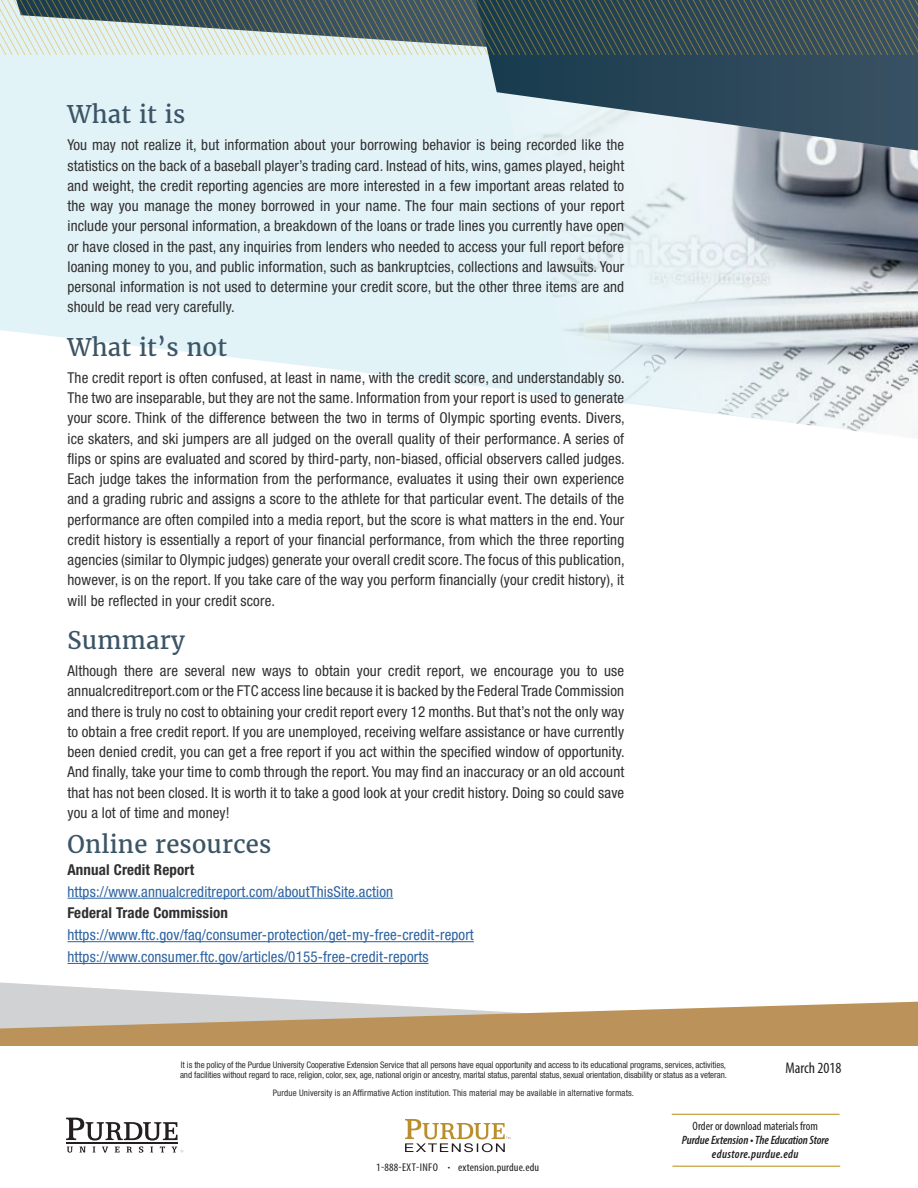
<style>
.page{position:relative;width:918px;height:1188px;background:#fff}
.page>*{position:absolute;margin:0;border:0;box-sizing:border-box;transform-origin:0 0}
.Body_text{font:24px "Merriweather";letter-spacing:.01em;color:#3b5566}
.t1{font:condensed 15.6px "Myriad Pro";color:#231f20}
.Body_text-2{font:condensed 15px/20.2px "Helvetica Neue LT Std";letter-spacing:.01em;color:#312f30;text-align:justify}
.Body_text-3{font:condensed 15px "Helvetica Neue LT Std";letter-spacing:.01em;color:#2b62a1}
.Body_text-4{font:700 condensed 15px "Helvetica Neue LT Std";letter-spacing:.01em;color:#312f30}
.t2{font:italic 600 condensed 12.15px/13.8px "Myriad Pro";color:#231f20;text-align:center}
.t3{font:condensed 12.15px "Myriad Pro";color:#231f20}
.t4{font:condensed 11.25px "Myriad Pro";letter-spacing:.01em;color:#231f20;scale:1.04 1}
.t5{font:condensed 9px/10.5px "Helvetica Neue LT Std";letter-spacing:-.01em;color:#312f30}
.t6{font:condensed 9px "Helvetica Neue LT Std";letter-spacing:.01em;color:#312f30}
.s1{font-size:9px}
</style>
<div class="page">
<svg style="left:0;top:55px;width:498px;height:334px;background:#e4f4f8"></svg>
<img style="left:498px;top:151px;width:420px;height:286px">
<svg style="left:476px;top:55px;width:442px;height:96px;background:#677e8b"></svg>
<svg style="left:0;top:0;width:918px;height:55px;background:#647778"></svg>
<hr style="left:672px;top:1166px;width:168px;height:1px;background:#bb8c07">
<hr style="left:672px;top:1114px;width:168px;height:1px;background:#bb8c07">
<svg style="left:66px;top:1118px;width:117px;height:35px"></svg>
<svg style="left:405px;top:1119px;width:105px;height:33px"></svg>
<svg style="left:0;top:982px;width:918px;height:64px"></svg>
<hr style="left:68px;top:898px;width:325px;height:1px;background:#2b62a1">
<hr style="left:68px;top:941px;width:406px;height:1px;background:#2b62a1">
<hr style="left:68px;top:963px;width:361px;height:1px;background:#2b62a1">
<p class="Body_text" style="left:68px;top:99px;width:119px">What it is</p>
<p class="Body_text-2" style="left:68px;top:135px;width:558px">You may not realize it, but information about your borrowing behavior is being recorded like the statistics on the back of a baseball player’s trading card. Instead of hits, wins, games played, height and weight, the credit reporting agencies are more interested in a few important areas related to the way you manage the money borrowed in your name. The four main sections of your report include your personal information, a breakdown of the loans or trade lines you currently have open or have closed in the past, any inquiries from lenders who needed to access your full report before loaning money to you, and public information, such as bankruptcies, collections and lawsuits. Your personal information is not used to determine your credit score, but the other three items are and should be read very carefully.</p>
<p class="Body_text" style="left:68px;top:331px;width:161px">What it’s not</p>
<p class="Body_text-2" style="left:68px;top:367px;width:559px">The credit report is often confused, at least in name, with the credit score, and understandably so.<br>The two are inseparable, but they are not the same. Information from your report is used to generate your score. Think of the difference between the two in terms of Olympic sporting events. Divers, ice skaters, and ski jumpers are all judged on the overall quality of their performance. A series of flips or spins are evaluated and scored by third-party, non-biased, official observers called judges.<br>Each judge takes the information from the performance, evaluates it using their own experience and a grading rubric and assigns a score to the athlete for that particular event. The details of the performance are often compiled into a media report, but the score is what matters in the end. Your credit history is essentially a report of your financial performance, from which the three reporting agencies (similar to Olympic judges) generate your overall credit score. The focus of this publication, however, is on the report. If you take care of the way you perform financially (your credit history), it will be reflected in your credit score.</p>
<p class="Body_text" style="left:68px;top:624px;width:119px">Summary</p>
<p class="Body_text-2" style="left:68px;top:661px;width:559px">Although there are several new ways to obtain your credit report, we encourage you to use annualcreditreport.com or the FTC access line because it is backed by the Federal Trade Commission and there is truly no cost to obtaining your credit report every 12 months. But that’s not the only way to obtain a free credit report. If you are unemployed, receiving welfare assistance or have currently been denied credit, you can get a free report if you act within the specified window of opportunity.<br>And finally, take your time to comb through the report. You may find an inaccuracy or an old account that has not been closed. It is worth it to take a good look at your credit history. Doing so could save you a lot of time and money!</p>
<p class="Body_text" style="left:68px;top:828px;width:205px">Online resources</p>
<p class="Body_text-4" style="left:68px;top:861px;width:128px">Annual Credit Report</p>
<p class="Body_text-3" style="left:68px;top:883px;width:327px">https://www.annualcreditreport.com/aboutThisSite.action</p>
<p class="Body_text-4" style="left:68px;top:904px;width:162px">Federal Trade Commission</p>
<p class="Body_text-3" style="left:68px;top:926px;width:408px">https://www.ftc.gov/faq/consumer-protection/get-my-free-credit-report</p>
<p class="Body_text-3" style="left:68px;top:948px;width:363px">https://www.consumer.ftc.gov/articles/0155-free-credit-reports</p>
<p class="t5" style="left:180px;top:1059px;width:548px">It is the policy of the Purdue University Cooperative Extension Service that all persons have equal opportunity and access to its educational programs, services, activities, and facilities without regard to race, religion, color, sex, age, national origin or ancestry, marital status, parental status, sexual orientation, disability or status as a veteran.</p>
<p class="t6" style="left:273px;top:1087px;width:363px">Purdue University is an Affirmative Action institution. This material may be available in alternative formats.</p>
<p class="t3" style="left:693px;top:1119px;width:127px">Order or download materials from</p>
<p class="t2" style="left:682px;top:1133px;width:149px">Purdue Extension • The Education Store edustore.purdue.edu</p>
<p class="t4" style="left:376px;top:1160px;width:158px">1-888-EXT-INFO <span class="s1">•</span> extension.purdue.edu</p>
<p class="t1" style="left:785px;top:1058px;width:57px">March 2018</p>
</div>
